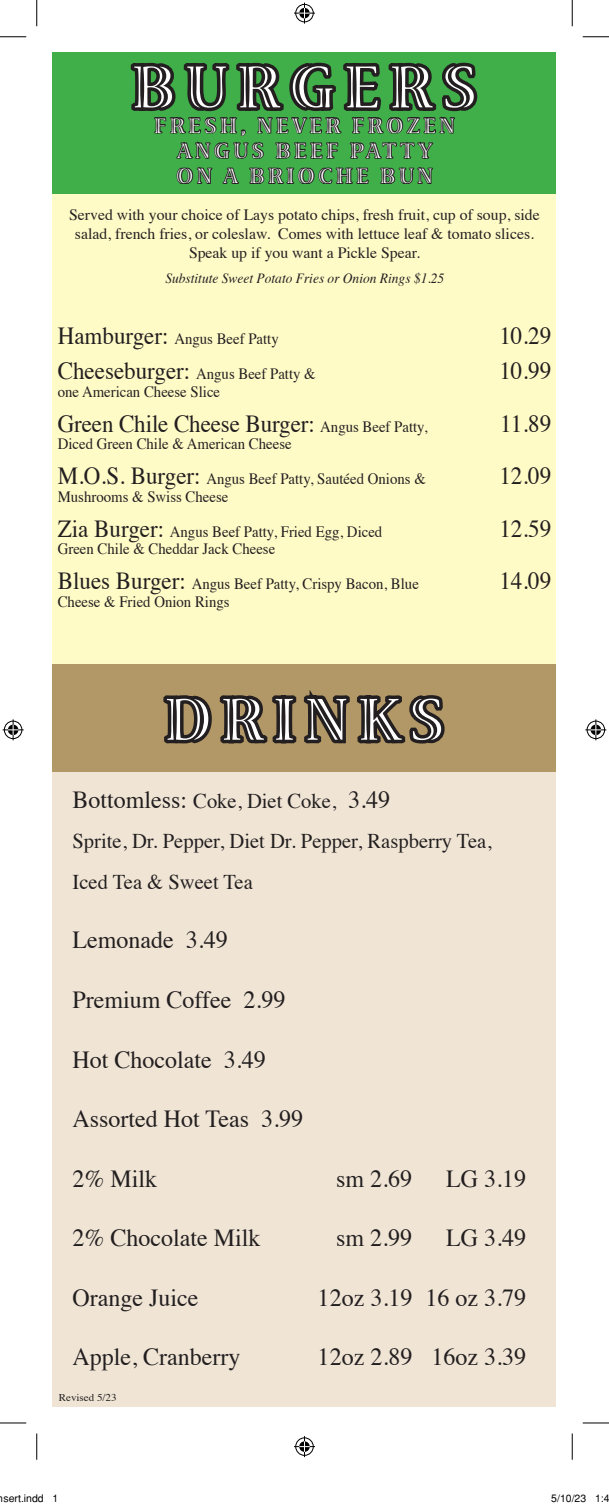
<style>
.page{position:relative;width:609px;height:1507px;background:#fff}
.page>*{position:absolute;margin:0;border:0;box-sizing:border-box;transform-origin:0 0}
.t1{font:59.5px "Viva Std";letter-spacing:.2em;color:#fff}
.t2{font:24.5px "Times";color:#231f20}
.t3{font:24.5px "Times";color:#231f20;scale:.94 1}
.t4{font:21px/40.6px "Times";color:#231f20}
.t5{font:21px/25.2px "Viva Std";letter-spacing:.2em;color:#fff;text-align:center}
.t6{font:15.75px "Times";color:#231f20;scale:.94 1}
.t7{font:15.75px/18.9px "Times";color:#231f20;text-align:center}
.t8{font:italic 14px "Times";color:#231f20;scale:.96 1}
.t9{font:10.5px "Helvetica";color:#000}
.t10{font:10.33px "Times";color:#231f20;scale:1.06 1}
.s1{font-size:24.5px}
.s2{font-size:15.75px}
.s3{font-size:21px}
</style>
<div class="page">
<div style="left:52px;top:193px;width:504px;height:499px;background:#fffbc7"></div>
<div style="left:52px;top:664px;width:504px;height:108px;background:#b29867"></div>
<svg style="left:164px;top:690px;width:281px;height:54px"></svg>
<div style="left:52px;top:773px;width:504px;height:634px;background:#f0e5d5"></div>
<div style="left:52px;top:52px;width:504px;height:142px;background:#40ae49"></div>
<svg style="left:131px;top:62px;width:347px;height:122px"></svg>
<svg style="left:0;top:36px;width:26px;height:1px"></svg>
<svg style="left:583px;top:36px;width:26px;height:1px"></svg>
<svg style="left:0;top:1422px;width:26px;height:1px"></svg>
<svg style="left:583px;top:1422px;width:26px;height:1px"></svg>
<svg style="left:36px;top:0;width:1px;height:26px"></svg>
<svg style="left:36px;top:1433px;width:1px;height:27px"></svg>
<svg style="left:572px;top:0;width:1px;height:26px"></svg>
<svg style="left:572px;top:1433px;width:1px;height:27px"></svg>
<svg style="left:294px;top:3px;width:21px;height:21px"></svg>
<svg style="left:294px;top:1436px;width:21px;height:21px"></svg>
<svg style="left:3px;top:719px;width:21px;height:21px"></svg>
<svg style="left:585px;top:719px;width:21px;height:21px"></svg>
<h1 class="t1" style="left:133px;top:57px;width:344px">BURGERS</h1>
<h3 class="t5" style="left:155px;top:114px;width:301px">FRESH, NEVER FROZEN<br>ANGUS BEEF PATTY<br>ON A BRIOCHE BUN</h3>
<p class="t7" style="left:69px;top:204px;width:472px">Served with your choice of Lays potato chips, fresh fruit, cup of soup, side salad, french fries, or coleslaw. Comes with lettuce leaf &amp; tomato slices.<br>Speak up if you want a Pickle Spear.</p>
<p class="t8" style="left:165px;top:266px;width:292px">Substitute Sweet Potato Fries or Onion Rings $1.25</p>
<p class="t6" style="left:58px;top:324px;width:237px"><span class="s1">Hamburger:</span> Angus Beef Patty</p>
<h2 class="t3" style="left:499px;top:313px;width:57px">10.29</h2>
<p class="t6" style="left:58px;top:359px;width:276px"><span class="s1">Cheeseburger:</span> Angus Beef Patty &amp;</p>
<h2 class="t3" style="left:499px;top:348px;width:57px">10.99</h2>
<p class="t6" style="left:58px;top:376px;width:174px">one American Cheese Slice</p>
<h2 class="t3" style="left:58px;top:400px;width:395px">Green Chile Cheese Burger: <span class="s2">Angus Beef Patty,</span></h2>
<h2 class="t3" style="left:500px;top:400px;width:56px">11.89</h2>
<p class="t6" style="left:58px;top:429px;width:250px">Diced Green Chile &amp; American Cheese</p>
<p class="t6" style="left:58px;top:464px;width:393px"><span class="s1">M.O.S. Burger:</span> Angus Beef Patty, Sautéed Onions &amp;</p>
<h2 class="t3" style="left:499px;top:453px;width:57px">12.09</h2>
<p class="t6" style="left:58px;top:481px;width:183px">Mushrooms &amp; Swiss Cheese</p>
<p class="t6" style="left:58px;top:516px;width:347px"><span class="s1">Zia Burger:</span> Angus Beef Patty, Fried Egg, Diced</p>
<h2 class="t3" style="left:499px;top:505px;width:57px">12.59</h2>
<p class="t6" style="left:58px;top:534px;width:233px">Green Chile &amp; Cheddar Jack Cheese</p>
<p class="t6" style="left:58px;top:569px;width:386px"><span class="s1">Blues Burger:</span> Angus Beef Patty, Crispy Bacon, Blue</p>
<h2 class="t3" style="left:499px;top:558px;width:57px">14.09</h2>
<p class="t6" style="left:58px;top:586px;width:184px">Cheese &amp; Fried Onion Rings</p>
<h1 class="t1" style="left:166px;top:689px;width:279px">DRINKS</h1>
<h2 class="t2" style="left:73px;top:776px;width:319px">Bottomless: <span class="s3">Coke, Diet Coke,</span> 3.49</h2>
<h3 class="t4" style="left:73px;top:819px;width:420px">Sprite, Dr. Pepper, Diet Dr. Pepper, Raspberry Tea,<br>Iced Tea &amp; Sweet Tea</h3>
<h2 class="t2" style="left:73px;top:917px;width:157px">Lemonade 3.49</h2>
<h2 class="t2" style="left:73px;top:977px;width:214px">Premium Coffee 2.99</h2>
<h2 class="t2" style="left:73px;top:1036px;width:195px">Hot Chocolate 3.49</h2>
<h2 class="t2" style="left:73px;top:1096px;width:232px">Assorted Hot Teas 3.99</h2>
<h2 class="t2" style="left:73px;top:1155px;width:86px">2% Milk</h2>
<h2 class="t2" style="left:336px;top:1155px;width:78px">sm 2.69</h2>
<h2 class="t2" style="left:446px;top:1155px;width:82px">LG 3.19</h2>
<h2 class="t2" style="left:73px;top:1215px;width:190px">2% Chocolate Milk</h2>
<h2 class="t2" style="left:336px;top:1215px;width:78px">sm 2.99</h2>
<h2 class="t2" style="left:446px;top:1215px;width:82px">LG 3.49</h2>
<h2 class="t2" style="left:73px;top:1275px;width:128px">Orange Juice</h2>
<h2 class="t2" style="left:318px;top:1275px;width:210px">12oz 3.19 16 oz 3.79</h2>
<h2 class="t2" style="left:73px;top:1334px;width:170px">Apple, Cranberry</h2>
<h2 class="t2" style="left:318px;top:1334px;width:210px">12oz 2.89 16oz 3.39</h2>
<p class="t10" style="left:59px;top:1388px;width:56px">Revised 5/23</p>
<p class="t9" style="left:-2px;top:1492px;width:62px">nsert.indd 1</p>
<p class="t9" style="left:551px;top:1492px;width:60px">5/10/23 1:4</p>
</div>
